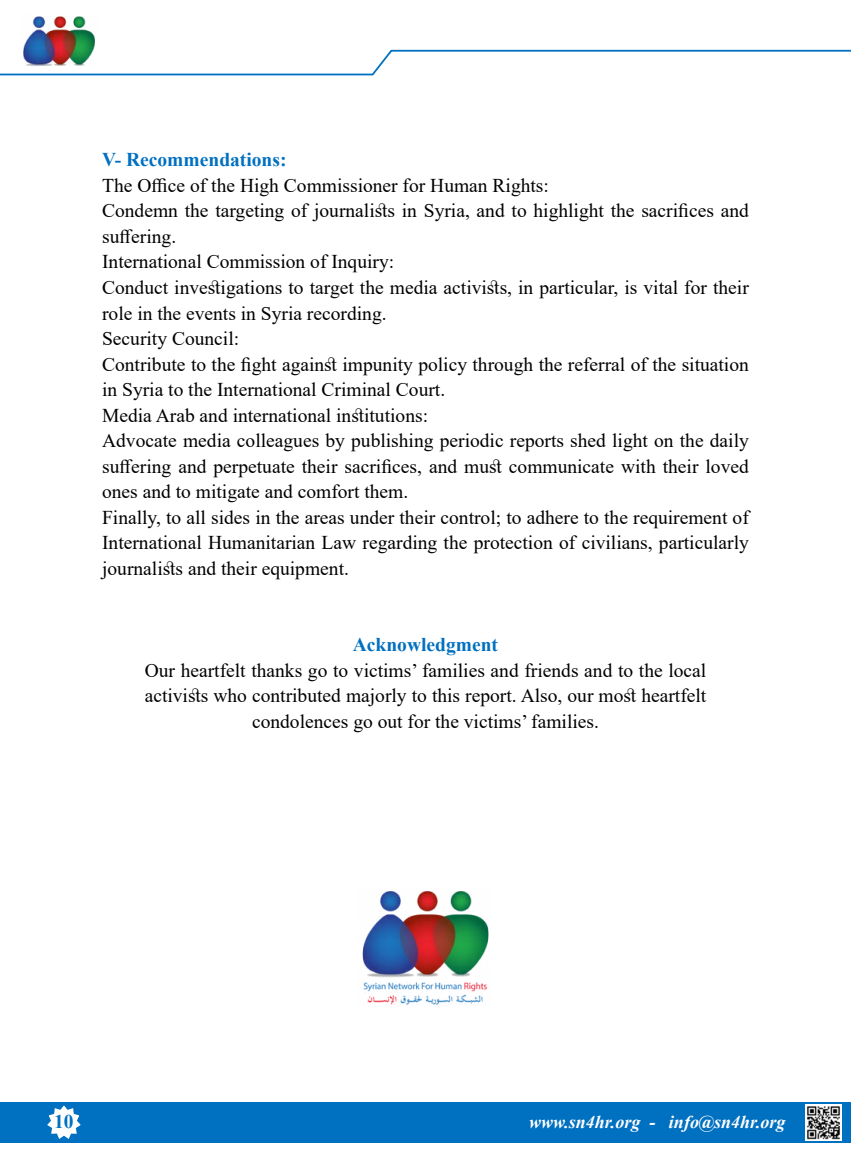
<style>
.page{position:relative;width:851px;height:1170px;background:#fff}
.page>*{position:absolute;margin:0;border:0;box-sizing:border-box;transform-origin:0 0}
.t1{font:19.5px/25.5px "Times New Roman";color:#000}
.t2{font:700 19.5px "Times New Roman";color:#0070c0}
.t3{font:italic 700 18px "Times New Roman";color:#fff}
</style>
<div class="page">
<img style="left:23px;top:16px;width:72px;height:33px">
<div style="left:0;top:1101px;width:850px;height:41px;background:#0070c0"></div>
<svg style="left:44px;top:1101px;width:40px;height:38px"></svg>
<svg style="left:0;top:49px;width:850px;height:27px"></svg>
<img style="left:805px;top:1104px;width:36px;height:36px">
<img style="left:362px;top:891px;width:127px;height:114px">
<p class="t2" style="left:102px;top:146px;width:186px">V- Recommendations:</p>
<p class="t1" style="left:102px;top:172px;width:648px">The Office of the High Commissioner for Human Rights:<br>Condemn the targeting of journalists in Syria, and to highlight the sacrifices and suffering.<br>International Commission of Inquiry:<br>Conduct investigations to target the media activists in, particular is, vital for their role in the events in Syria recording.<br>Security Council:<br>Contribute to the fight against impunity policy through the referral of the situation in Syria to the International Criminal Court.<br>Media Arab and international institutions:<br>Advocate media colleagues by publishing periodic reports shed light on the daily suffering and perpetuate their sacrifices, and must communicate with their loved ones and to mitigate and comfort them.<br>Finally to, all sides in the areas under their control; to adhere to the requirement of International Humanitarian Law regarding the protection of civilians, particularly journalists and their equipment.</p>
<p class="t2" style="left:353px;top:630px;width:147px">Acknowledgment</p>
<p class="t1" style="left:145px;top:656px;width:563px;text-align:center">Our heartfelt thanks go to victims’ families and friends and to the local activists who contributed majorly to this report. Also, our most heartfelt condolences go out for the victims’ families.</p>
<p class="t2" style="left:54px;top:1106px;width:21px">10</p>
<p class="t3" style="left:529px;top:1108px;width:113px">www.sn4hr.org</p>
<p class="t3" style="left:649px;top:1108px;width:7px">-</p>
<p class="t3" style="left:669px;top:1108px;width:118px">info@sn4hr.org</p>
</div>
